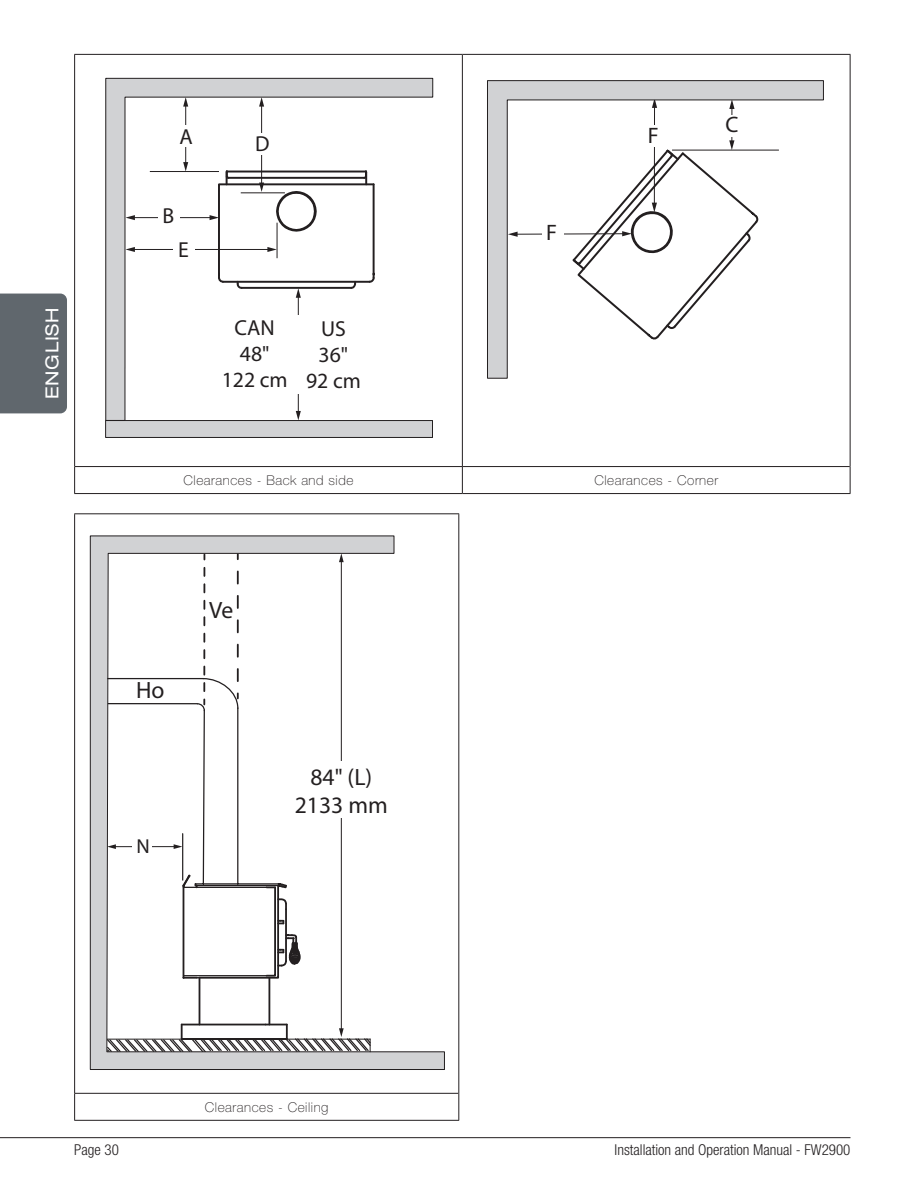
<style>
.page{position:relative;width:918px;height:1188px;background:#fff}
.page>*{position:absolute;margin:0;border:0;box-sizing:border-box;transform-origin:0 0}
.t1{font:23.7px/28.3px "Myriad Pro";color:#231f20;text-align:center}
.t2{font:22.35px "Myriad Pro";color:#231f20}
.t3{font:21.75px/26.1px "Myriad Pro";color:#231f20;text-align:center}
.t4{font:20.25px "Myriad Pro";color:#231f20}
.t5{font:expanded 18px "Helvetica Neue LT Std";letter-spacing:.04em;color:#fff}
.t6{font:300 condensed 15px "Helvetica Neue LT Std";color:#231f20}
.t7{font:100 13.5px "Helvetica Neue LT Std";letter-spacing:.04em;color:#231f20}
</style>
<div class="page">
<hr style="left:0;top:1137px;width:850px;height:1px;background:#231f20">
<div style="left:0;top:294px;width:67px;height:119px;background:#60676d"></div>
<hr style="left:74px;top:54px;width:388px;height:1px;background:#231f20">
<hr style="left:74px;top:55px;width:1px;height:412px;background:#231f20">
<hr style="left:462px;top:54px;width:388px;height:1px;background:#231f20">
<hr style="left:850px;top:55px;width:1px;height:412px;background:#231f20">
<svg style="left:74px;top:467px;width:1px;height:26px"></svg>
<svg style="left:850px;top:467px;width:1px;height:26px"></svg>
<hr style="left:74px;top:493px;width:388px;height:1px;background:#231f20">
<hr style="left:462px;top:493px;width:388px;height:1px;background:#231f20">
<hr style="left:462px;top:55px;width:1px;height:411px;background:#231f20">
<hr style="left:75px;top:466px;width:387px;height:1px;background:#231f20">
<hr style="left:462px;top:466px;width:388px;height:1px;background:#231f20">
<svg style="left:462px;top:467px;width:1px;height:26px"></svg>
<svg style="left:105px;top:77px;width:329px;height:343px"></svg>
<div style="left:106px;top:421px;width:327px;height:16px;background:#d1d2d4"></div>
<div style="left:105px;top:420px;width:328px;height:18px;border:1px solid #231f20"></div>
<hr style="left:298px;top:296px;width:1px;height:117px;background:#231f20">
<svg style="left:210px;top:169px;width:166px;height:129px"></svg>
<svg style="left:296px;top:411px;width:5px;height:9px"></svg>
<div style="left:219px;top:327px;width:77px;height:52px;background:#fff"></div>
<div style="left:287px;top:315px;width:87px;height:78px;background:#fff"></div>
<svg style="left:487px;top:80px;width:337px;height:299px"></svg>
<hr style="left:672px;top:150px;width:107px;height:1px;background:#231f20">
<hr style="left:74px;top:513px;width:385px;height:1px;background:#231f20">
<hr style="left:74px;top:514px;width:1px;height:579px;background:#231f20">
<hr style="left:458px;top:514px;width:1px;height:579px;background:#231f20">
<svg style="left:74px;top:1093px;width:1px;height:27px"></svg>
<svg style="left:458px;top:1093px;width:1px;height:27px"></svg>
<hr style="left:74px;top:1120px;width:385px;height:1px;background:#231f20">
<hr style="left:75px;top:1093px;width:383px;height:1px;background:#231f20">
<svg style="left:89px;top:535px;width:356px;height:535px"></svg>
<hr style="left:341px;top:561px;width:1px;height:469px;background:#231f20">
<svg style="left:339px;top:553px;width:5px;height:9px"></svg>
<svg style="left:106px;top:1024px;width:266px;height:30px"></svg>
<div style="left:303px;top:762px;width:80px;height:56px;background:#fff"></div>
<hr style="left:107px;top:678px;width:97px;height:1px;background:#231f20">
<hr style="left:108px;top:703px;width:90px;height:1px;background:#231f20">
<hr style="left:114px;top:846px;width:61px;height:1px;background:#231f20">
<svg style="left:107px;top:844px;width:9px;height:5px"></svg>
<svg style="left:174px;top:554px;width:128px;height:426px"></svg>
<div style="left:133px;top:836px;width:19px;height:19px;background:#fff"></div>
<hr style="left:182px;top:834px;width:1px;height:46px;background:#231f20">
<h3 class="t5" style="left:41px;top:399px;width:93px;rotate:-90deg">ENGLISH</h3>
<h3 class="t3" style="left:179px;top:123px;width:15px">A</h3>
<h3 class="t3" style="left:163px;top:203px;width:13px">B</h3>
<h3 class="t3" style="left:178px;top:237px;width:12px">E</h3>
<h3 class="t3" style="left:255px;top:130px;width:16px">D</h3>
<h3 class="t3" style="left:222px;top:314px;width:67px">CAN<br>48"<br>122 cm</h3>
<h3 class="t3" style="left:306px;top:315px;width:56px">US<br>36"<br>92 cm</h3>
<h2 class="t2" style="left:546px;top:219px;width:12px">F</h2>
<h2 class="t2" style="left:648px;top:122px;width:12px">F</h2>
<h2 class="t2" style="left:725px;top:111px;width:15px">C</h2>
<p class="t7" style="left:184px;top:472px;width:171px">Clearances - Back and side</p>
<p class="t7" style="left:594px;top:472px;width:125px">Clearances - Corner</p>
<h1 class="t1" style="left:136px;top:675px;width:30px">Ho</h1>
<h1 class="t1" style="left:209px;top:595px;width:26px">Ve</h1>
<h3 class="t4" style="left:137px;top:834px;width:15px">N</h3>
<h1 class="t1" style="left:295px;top:763px;width:94px">84" (L)<br>2133 mm</h1>
<p class="t7" style="left:205px;top:1099px;width:125px">Clearances - Ceiling</p>
<p class="t6" style="left:74px;top:1141px;width:46px">Page 30</p>
<p class="t6" style="left:615px;top:1141px;width:237px">Installation and Operation Manual - FW2900</p>
</div>
